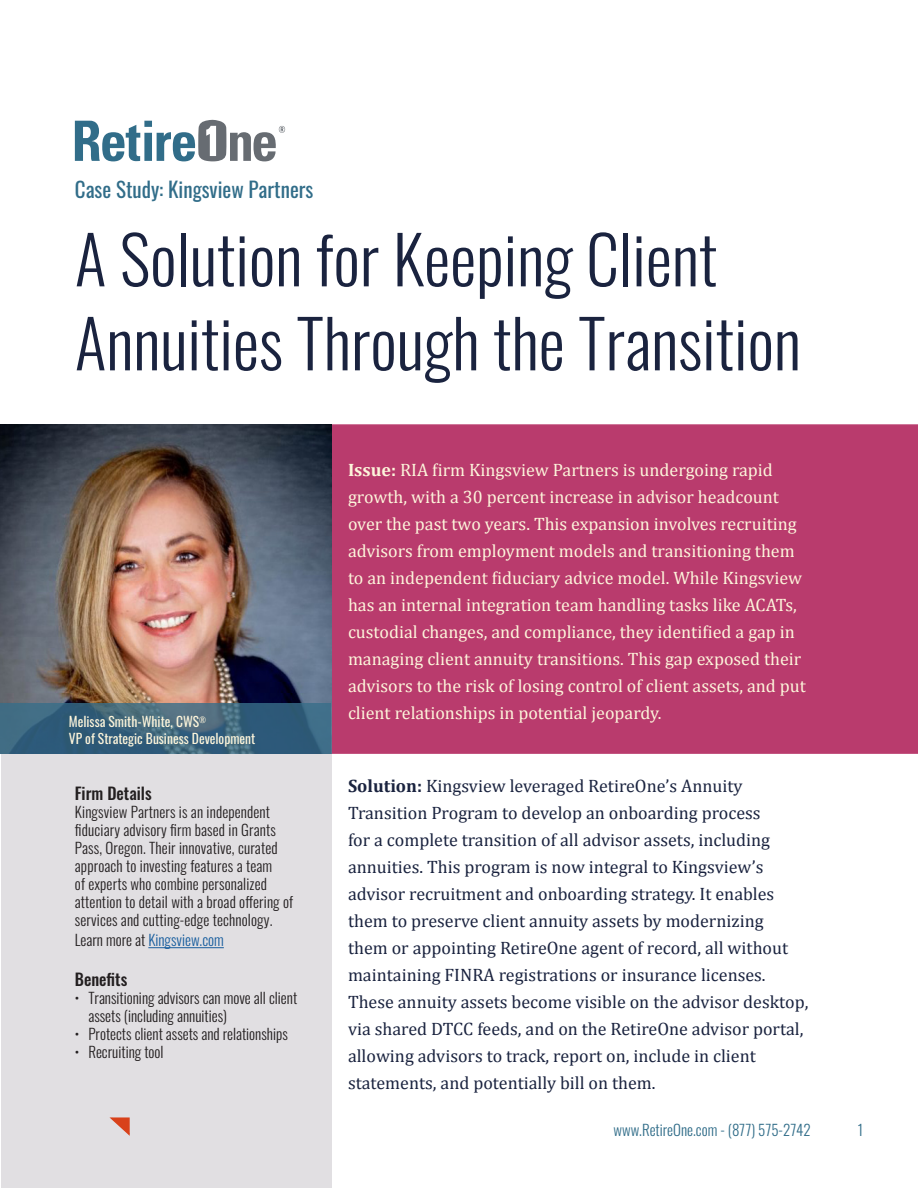
<style>
.page{position:relative;width:918px;height:1188px;background:#fff}
.page>*{position:absolute;margin:0;border:0;box-sizing:border-box;transform-origin:0 0}
.Summary{font:300 66px/84px "Oswald";color:#1a233f}
.Subhead{font:21px "Oswald";color:#316d89}
.Summary-2{font:18px/27px "Cambria";color:#1a233f}
.Summary-3{font:18px/27px "Cambria";color:#fdf5db}
.Firm_Detail{font:500 16.5px "Oswald";color:#231f20}
.Firm_Detail-2{font:300 15px/18px "Oswald";letter-spacing:.01em;color:#231f20}
.t1{font:300 15px "Oswald";color:#316d89}
.Firm_Detail-3{font:300 15px "Oswald";color:#175d9e}
.Subhead-2{font:13.5px "Oswald";color:#fdf5db}
.s1{color:#231f20}
.s2{font-weight:700}
</style>
<div class="page">
<div style="left:2px;top:736px;width:330px;height:452px;background:#e1dfe2"></div>
<svg style="left:109px;top:1117px;width:21px;height:19px"></svg>
<svg style="left:75px;top:120px;width:210px;height:41px"></svg>
<div style="left:331px;top:424px;width:587px;height:330px;background:#b93b6d"></div>
<img style="left:0;top:424px;width:331px;height:279px">
<svg style="left:0;top:703px;width:331px;height:51px;fill:#2f5b7a"></svg>
<hr style="left:148px;top:947px;width:76px;height:1px;background:#175d9e">
<p class="Subhead" style="left:75px;top:171px;width:240px">Case Study: Kingsview Partners</p>
<p class="Summary" style="left:75px;top:211px;width:728px">A Solution for Keeping Client<br>Annuities Through the Transition</p>
<p class="Subhead-2" style="left:69px;top:710px;width:139px">Melissa Smith-White, CWS<sup>®</sup></p>
<p class="Subhead-2" style="left:69px;top:726px;width:188px">VP of Strategic Business Development</p>
<p class="Firm_Detail" style="left:75px;top:779px;width:78px">Firm Details</p>
<p class="Firm_Detail-2" style="left:75px;top:802px;width:220px">Kingsview Partners is an independent fiduciary advisory firm based in Grants Pass, Oregon. Their innovative, curated approach to investing features a team<br>of experts who combine personalized attention to detail with a broad offering of services and cutting-edge technology.</p>
<p class="Firm_Detail-3" style="left:75px;top:927px;width:150px"><span class="s1">Learn more at</span> Kingsview.com</p>
<p class="Firm_Detail" style="left:75px;top:964px;width:54px">Benefits</p>
<p class="Firm_Detail-2" style="left:88px;top:987px;width:210px;text-indent:-14px">• Transitioning advisors can move all client assets (including annuities)</p>
<p class="Firm_Detail-2" style="left:75px;top:1023px;width:214px">• Protects client assets and relationships</p>
<p class="Firm_Detail-2" style="left:75px;top:1041px;width:90px">• Recruiting tool</p>
<p class="Summary-3" style="left:348px;top:456px;width:459px"><span class="s2">Issue:</span> RIA firm Kingsview Partners is undergoing rapid growth, with a 30 percent increase in advisor headcount over the past two years. This expansion involves recruiting advisors from employment models and transitioning them to an independent fiduciary advice model. While Kingsview has an internal integration team handling tasks like ACATs, custodial changes, and compliance, they identified a gap in managing client annuity transitions. This gap exposed their advisors to the risk of losing control of client assets, and put client relationships in potential jeopardy.</p>
<p class="Summary-2" style="left:348px;top:772px;width:462px"><span class="s2">Solution:</span> Kingsview leveraged RetireOne’s Annuity Transition Program to develop an onboarding process<br>for a complete transition of all advisor assets, including annuities. This program is now integral to Kingsview’s advisor recruitment and onboarding strategy. It enables them to preserve client annuity assets by modernizing<br>them or appointing RetireOne agent of record, all without maintaining FINRA registrations or insurance licenses.<br>These annuity assets become visible on the advisor desktop, via shared DTCC feeds, and on the RetireOne advisor portal, allowing advisors to track, report on, include in client statements, and potentially bill on them.</p>
<p class="t1" style="left:613px;top:1116px;width:199px">www.RetireOne.com - (877) 575-2742</p>
<p class="t1" style="left:858px;top:1116px;width:7px">1</p>
</div>
